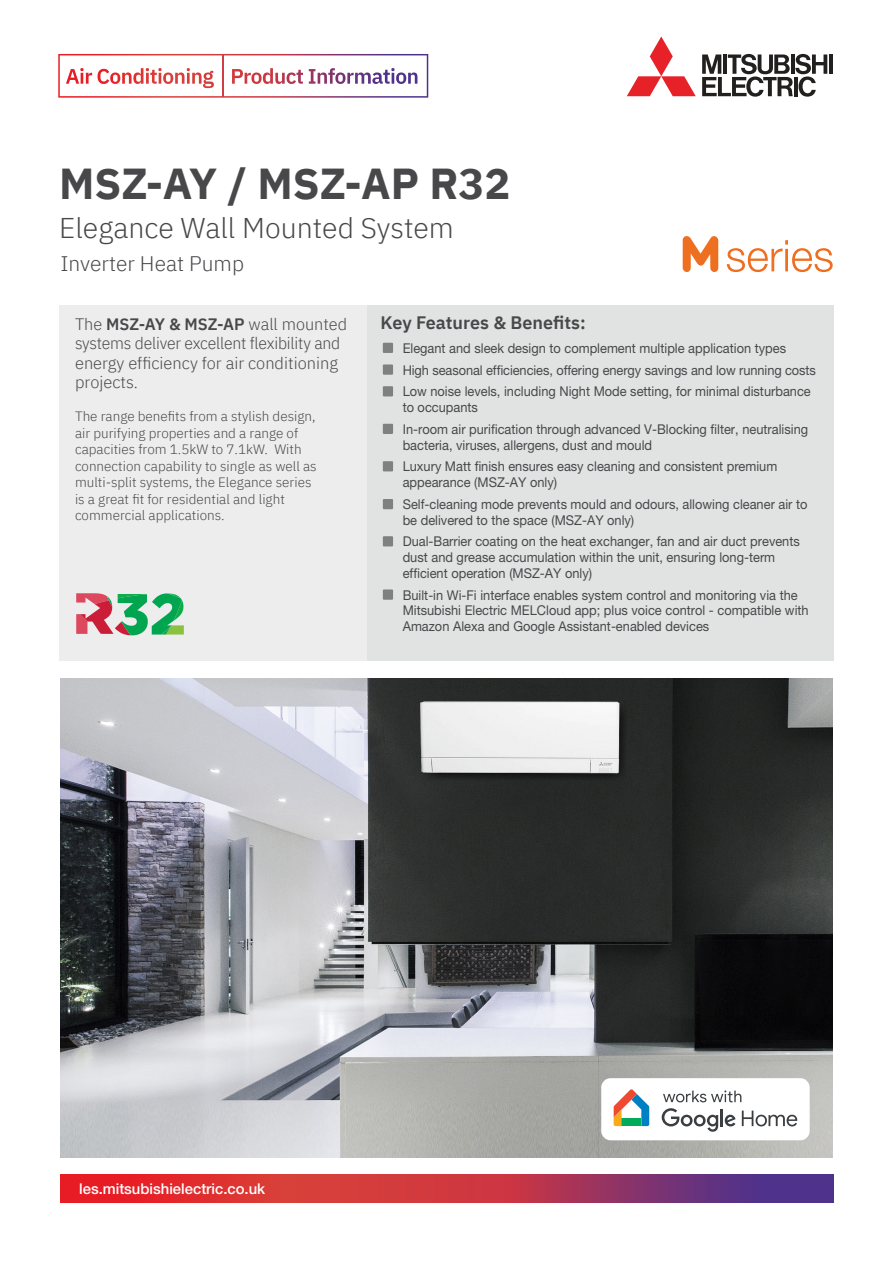
<style>
.page{position:relative;width:893px;height:1263px;background:#fff}
.page>*{position:absolute;margin:0;border:0;box-sizing:border-box;transform-origin:0 0}
.t1{font:700 43.2px "IBM Plex Sans";color:#48484b}
.t2{font:300 28.5px "IBM Plex Sans";color:#48484b}
.t3{font:300 21px "IBM Plex Sans";color:#48484b}
.t4{font:600 18px "IBM Plex Sans";color:#48484b}
.t5{font:300 16.5px/19.5px "IBM Plex Sans";letter-spacing:-.005em;color:#48484b}
.t6{font:500 14.85px "Helvetica Neue LT Pro";color:#fff}
.t7{font:13.5px/21.8px "Helvetica Neue LT Pro";color:#48484b;scale:.95 1}
.t8{font:300 13.5px/16.5px "IBM Plex Sans";color:#48484b}
.s1{font-weight:600}
</style>
<div class="page">
<svg style="left:60px;top:1174px;width:773px;height:29px;background:#b2324d"></svg>
<svg style="left:627px;top:37px;width:69px;height:59px"></svg>
<hr style="left:829px;top:55px;width:4px;height:19px;background:#221f1f">
<svg style="left:702px;top:54px;width:125px;height:43px"></svg>
<svg style="left:58px;top:54px;width:370px;height:44px"></svg>
<hr style="left:222px;top:55px;width:1px;height:42px;background:#d03d42">
<div style="left:59px;top:305px;width:387px;height:356px;background:#ededed"></div>
<div style="left:367px;top:305px;width:466px;height:356px;background:#e1e2e2"></div>
<div style="left:383px;top:343px;width:10px;height:10px;background:#808080"></div>
<div style="left:383px;top:364px;width:10px;height:11px;background:#808080"></div>
<div style="left:383px;top:386px;width:10px;height:10px;background:#808080"></div>
<div style="left:383px;top:424px;width:10px;height:10px;background:#808080"></div>
<div style="left:383px;top:461px;width:10px;height:10px;background:#808080"></div>
<div style="left:383px;top:499px;width:10px;height:10px;background:#808080"></div>
<div style="left:383px;top:536px;width:10px;height:10px;background:#808080"></div>
<div style="left:383px;top:589px;width:10px;height:11px;background:#808080"></div>
<svg style="left:76px;top:593px;width:108px;height:42px"></svg>
<svg style="left:683px;top:236px;width:35px;height:36px"></svg>
<svg style="left:727px;top:240px;width:106px;height:32px"></svg>
<img style="left:60px;top:678px;width:773px;height:479px">
<div style="left:601px;top:1078px;width:209px;height:62px;background:#fff;border-radius:9px"></div>
<svg style="left:614px;top:1089px;width:35px;height:37px"></svg>
<svg style="left:663px;top:1090px;width:78px;height:12px"></svg>
<svg style="left:742px;top:1110px;width:55px;height:16px"></svg>
<svg style="left:662px;top:1108px;width:56px;height:24px"></svg>
<hr style="left:720px;top:1109px;width:3px;height:17px;background:#3b3e41">
<svg style="left:725px;top:1115px;width:11px;height:11px"></svg>
<h1 class="t1" style="left:59px;top:150px;width:453px">MSZ-AY / MSZ-AP R32</h1>
<h2 class="t2" style="left:59px;top:207px;width:396px">Elegance Wall Mounted System</h2>
<h3 class="t3" style="left:60px;top:248px;width:185px">Inverter Heat Pump</h3>
<p class="t5" style="left:75px;top:313px;width:274px">The <span class="s1">MSZ-AY &amp; MSZ-AP</span> wall mounted systems deliver excellent flexibility and energy efficiency for air conditioning projects.</p>
<p class="t8" style="left:75px;top:407px;width:243px">The range benefits from a stylish design, air purifying properties and a range of capacities from 1.5kW to 7.1kW. With connection capability to single as well as multi-split systems, the Elegance series is a great fit for residential and light commercial applications.</p>
<h3 class="t4" style="left:381px;top:309px;width:207px">Key Features &amp; Benefits:</h3>
<p class="t7" style="left:403px;top:337px;width:437px">Elegant and sleek design to complement multiple application types<br>High seasonal efficiencies, offering energy savings and low running costs<br>Low noise levels, including Night Mode setting, for minimal disturbance</p>
<p class="t7" style="left:403px;top:396px;width:428px">to occupants<br>In-room air purification through advanced V-Blocking filter, neutralising</p>
<p class="t7" style="left:403px;top:434px;width:396px">bacteria, viruses, allergens, dust and mould<br>Luxury Matt finish ensures easy cleaning and consistent premium</p>
<p class="t7" style="left:403px;top:471px;width:428px">appearance (MSZ-AY only)<br>Self-cleaning mode prevents mould and odours, allowing cleaner air to</p>
<p class="t7" style="left:403px;top:509px;width:420px">be delivered to the space (MSZ-AY only)<br>Dual-Barrier coating on the heat exchanger, fan and air duct prevents</p>
<p class="t7" style="left:403px;top:549px;width:394px;line-height:15.8px">dust and grease accumulation within the unit, ensuring long-term efficient operation (MSZ-AY only)</p>
<p class="t7" style="left:403px;top:587px;width:429px;line-height:15.8px">Built-in Wi-Fi interface enables system control and monitoring via the<br>Mitsubishi Electric MELCloud app; plus voice control - compatible with<br>Amazon Alexa and Google Assistant-enabled devices</p>
<p class="t6" style="left:79px;top:1180px;width:187px">les.mitsubishielectric.co.uk</p>
</div>
